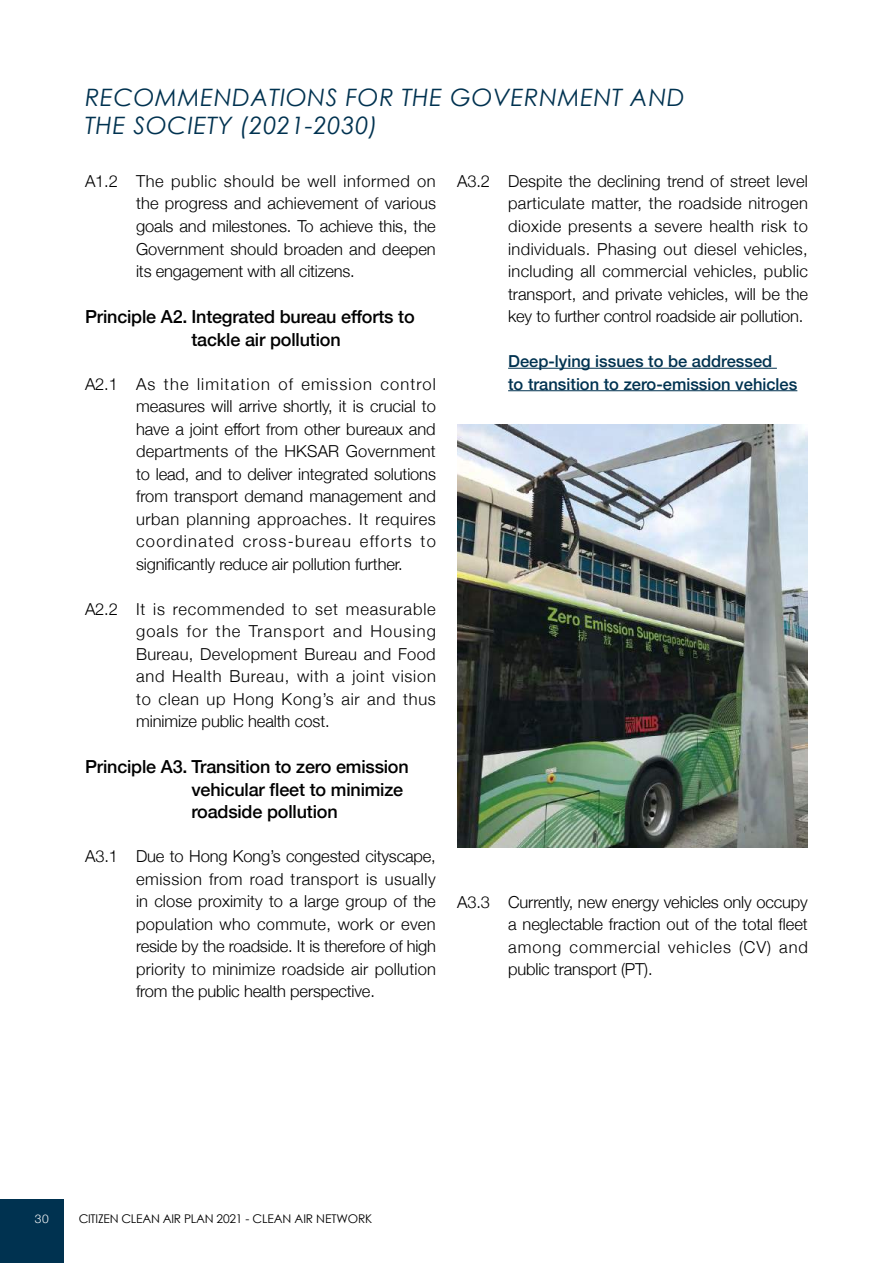
<style>
.page{position:relative;width:893px;height:1263px;background:#fff}
.page>*{position:absolute;margin:0;border:0;box-sizing:border-box;transform-origin:0 0}
.t1{font:italic 24px/28.8px "Century Gothic";letter-spacing:.025em;color:#003250}
.t2{font:500 18px/22.5px "Helvetica Neue";letter-spacing:-.01em;color:#000}
.t3{font:300 16.5px/22.5px "Helvetica Neue";letter-spacing:-.01em;color:#000;text-align:justify}
.t4{font:500 16.5px/22.5px "Helvetica Neue";color:#003250}
.t5{font:12px "Century Gothic";letter-spacing:-.02em;color:#000}
.t6{font:300 12px "Helvetica Neue";color:#fff}
</style>
<div class="page">
<div style="left:0;top:1199px;width:64px;height:64px;background:#003250"></div>
<hr style="left:508px;top:368px;width:269px;height:1px;background:#003250">
<hr style="left:508px;top:390px;width:289px;height:1px;background:#003250">
<img style="left:457px;top:425px;width:351px;height:422px">
<h1 class="t1" style="left:85px;top:82px;width:601px">RECOMMENDATIONS FOR THE GOVERNMENT AND<br>THE SOCIETY (2021-2030)</h1>
<p class="t3" style="left:136px;top:169px;width:301px;text-indent:-51px">A1.2 The public should be well informed on the progress and achievement of various goals and milestones. To achieve this, the Government should broaden and deepen its engagement with all citizens.</p>
<p class="t2" style="left:191px;top:304px;width:225px;text-indent:-106px">Principle A2. Integrated bureau efforts to tackle air pollution</p>
<p class="t3" style="left:136px;top:371px;width:301px;text-indent:-51px">A2.1 As the limitation of emission control measures will arrive shortly, it is crucial to have a joint effort from other bureaux and departments of the HKSAR Government to lead, and to deliver integrated solutions from transport demand management and urban planning approaches. It requires coordinated cross-bureau efforts to significantly reduce air pollution further.</p>
<p class="t3" style="left:136px;top:596px;width:301px;text-indent:-51px">A2.2 It is recommended to set measurable goals for the Transport and Housing Bureau, Development Bureau and Food and Health Bureau, with a joint vision to clean up Hong Kong’s air and thus minimize public health cost.</p>
<p class="t2" style="left:191px;top:754px;width:219px;text-indent:-106px">Principle A3. Transition to zero emission vehicular fleet to minimize roadside pollution</p>
<p class="t3" style="left:136px;top:844px;width:302px;text-indent:-51px">A3.1 Due to Hong Kong’s congested cityscape, emission from road transport is usually in close proximity to a large group of the population who commute, work or even reside by the roadside. It is therefore of high priority to minimize roadside air pollution from the public health perspective.</p>
<p class="t3" style="left:508px;top:169px;width:301px;text-indent:-51px">A3.2 Despite the declining trend of street level particulate matter, the roadside nitrogen dioxide presents a severe health risk to individuals. Phasing out diesel vehicles, including all commercial vehicles, public transport, and private vehicles, will be the key to further control roadside air pollution.</p>
<p class="t4" style="left:508px;top:349px;width:291px">Deep-lying issues to be addressed<br>to transition to zero-emission vehicles</p>
<p class="t3" style="left:508px;top:889px;width:301px;text-indent:-51px">A3.3 Currently, new energy vehicles only occupy a neglectable fraction out of the total fleet among commercial vehicles (CV) and public transport (PT).</p>
<p class="t6" style="left:35px;top:1209px;width:15px">30</p>
<p class="t5" style="left:79px;top:1211px;width:295px">CITIZEN CLEAN AIR PLAN 2021 - CLEAN AIR NETWORK</p>
</div>
